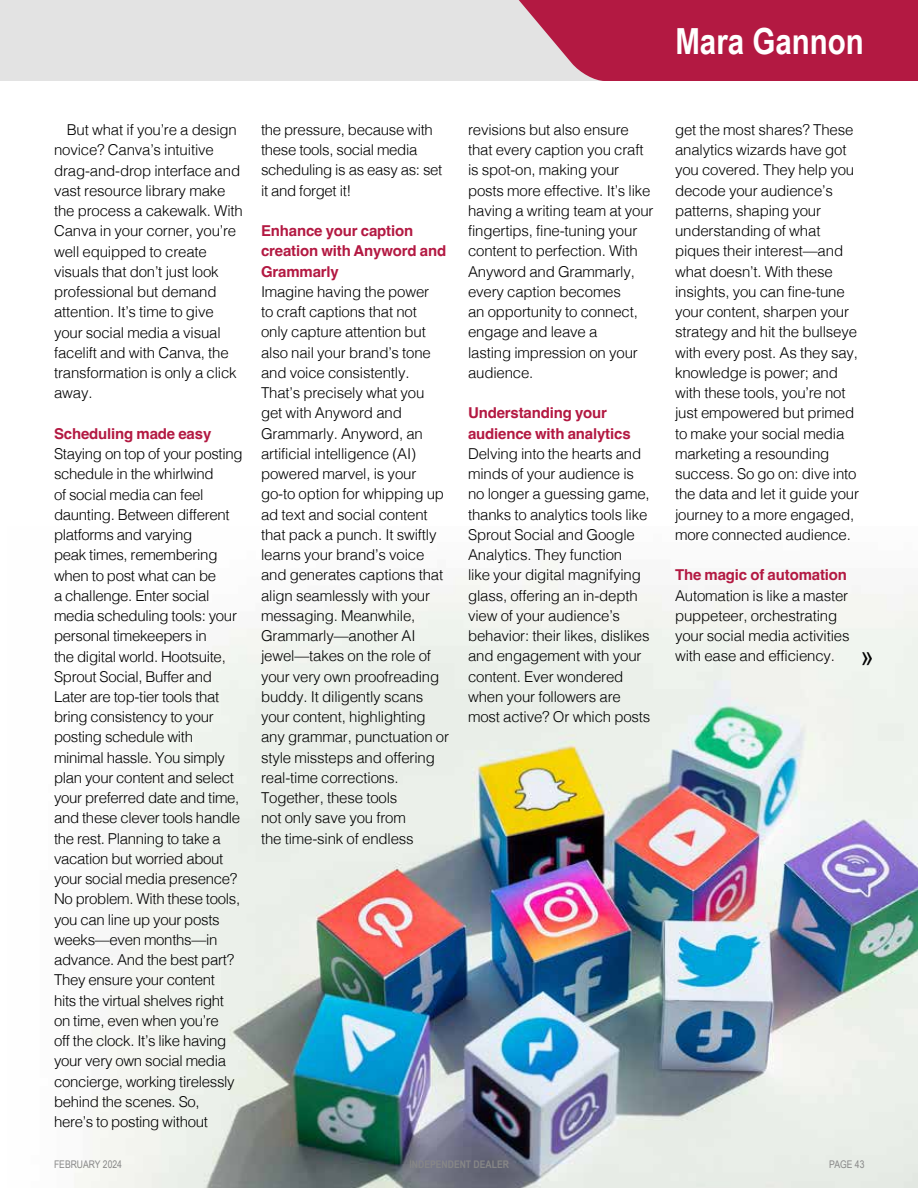
<style>
.page{position:relative;width:918px;height:1188px;background:#fff}
.page>*{position:absolute;margin:0;border:0;box-sizing:border-box;transform-origin:0 0}
.t1{font:700 36px "Arial Narrow";color:#fff}
.t2{font:28.5px "Arial Narrow";color:#000}
.t3{font:300 15px/20.2px "Helvetica";letter-spacing:-.01em;color:#000}
.t4{font:700 15px/20.2px "Helvetica";letter-spacing:-.01em;color:#b31942}
.t5{font:10.5px "Arial Narrow";color:#878787}
.t6{font:700 10.5px "Arial Narrow";color:#878787}
</style>
<div class="page">
<img style="left:75px;top:560px;width:843px;height:628px">
<div style="left:0;top:0;width:503px;height:81px;background:#e3e3e3"></div>
<svg style="left:503px;top:0;width:415px;height:81px;background:#b83155"></svg>
<h1 class="t1" style="left:675px;top:14px;width:190px">Mara Gannon</h1>
<p class="t3" style="left:54px;top:118px;width:190px;text-indent:13px">But what if you’re a design novice? Canva’s intuitive drag-and-drop interface and vast resource library make the process a cakewalk. With<br>Canva in your corner, you’re well equipped to create visuals that don’t just look professional but demand attention. It’s time to give your social media a visual facelift and with Canva, the transformation is only a click away.</p>
<p class="t4" style="left:54px;top:425px;width:159px">Scheduling made easy</p>
<p class="t3" style="left:54px;top:442px;width:190px">Staying on top of your posting schedule in the whirlwind<br>of social media can feel daunting. Between different platforms and varying<br>peak times, remembering when to post what can be<br>a challenge. Enter social media scheduling tools: your personal timekeepers in<br>the digital world. Hootsuite,<br>Sprout Social, Buffer and<br>Later are top-tier tools that bring consistency to your posting schedule with minimal hassle. You simply plan your content and select your preferred date and time, and these clever tools handle the rest. Planning to take a vacation but worried about your social media presence?<br>No problem. With these tools, you can line up your posts weeks—even months—in advance. And the best part?<br>They ensure your content<br>hits the virtual shelves right on time, even when you’re<br>off the clock. It’s like having your very own social media concierge, working tirelessly behind the scenes. So, here’s to posting without</p>
<p class="t3" style="left:261px;top:118px;width:183px">the pressure, because with these tools, social media scheduling is as easy as: set it and forget it!</p>
<p class="t4" style="left:261px;top:223px;width:187px">Enhance your caption creation with Anyword and<br>Grammarly</p>
<p class="t3" style="left:261px;top:280px;width:190px">Imagine having the power<br>to craft captions that not<br>only capture attention but also nail your brand’s tone and voice consistently.<br>That’s precisely what you get with Anyword and<br>Grammarly. Anyword, an artificial intelligence (AI) powered marvel, is your go-to option for whipping up ad text and social content that pack a punch. It swiftly learns your brand’s voice and generates captions that align seamlessly with your messaging. Meanwhile,<br>Grammarly—another AI jewel—takes on the role of your very own proofreading buddy. It diligently scans your content, highlighting any grammar, punctuation or style missteps and offering real-time corrections.<br>Together, these tools<br>not only save you from<br>the time-sink of endless</p>
<p class="t3" style="left:468px;top:118px;width:187px">revisions but also ensure that every caption you craft is spot-on, making your posts more effective. It’s like having a writing team at your fingertips, fine-tuning your content to perfection. With<br>Anyword and Grammarly, every caption becomes<br>an opportunity to connect, engage and leave a<br>lasting impression on your audience.</p>
<p class="t4" style="left:468px;top:405px;width:164px">Understanding your audience with analytics</p>
<p class="t3" style="left:468px;top:442px;width:184px">Delving into the hearts and minds of your audience is no longer a guessing game, thanks to analytics tools like<br>Sprout Social and Google<br>Analytics. They function<br>like your digital magnifying glass, offering an in-depth view of your audience’s behavior: their likes, dislikes and engagement with your content. Ever wondered when your followers are most active? Or which posts</p>
<p class="t3" style="left:675px;top:118px;width:186px">get the most shares? These analytics wizards have got you covered. They help you decode your audience’s patterns, shaping your understanding of what piques their interest—and what doesn’t. With these insights, you can fine-tune your content, sharpen your strategy and hit the bullseye with every post. As they say, knowledge is power; and with these tools, you’re not just empowered but primed to make your social media marketing a resounding success. So go on: dive into the data and let it guide your journey to a more engaged, more connected audience.</p>
<p class="t4" style="left:675px;top:567px;width:174px">The magic of automation</p>
<p class="t3" style="left:675px;top:584px;width:176px">Automation is like a master puppeteer, orchestrating your social media activities with ease and efficiency.</p>
<h2 class="t2" style="left:861px;top:635px;width:14px">»</h2>
<p class="t5" style="left:54px;top:1156px;width:70px">FEBRUARY 2024</p>
<p class="t6" style="left:410px;top:1156px;width:101px">INDEPENDENT DEALER</p>
<p class="t5" style="left:829px;top:1156px;width:37px">PAGE 43</p>
</div>
